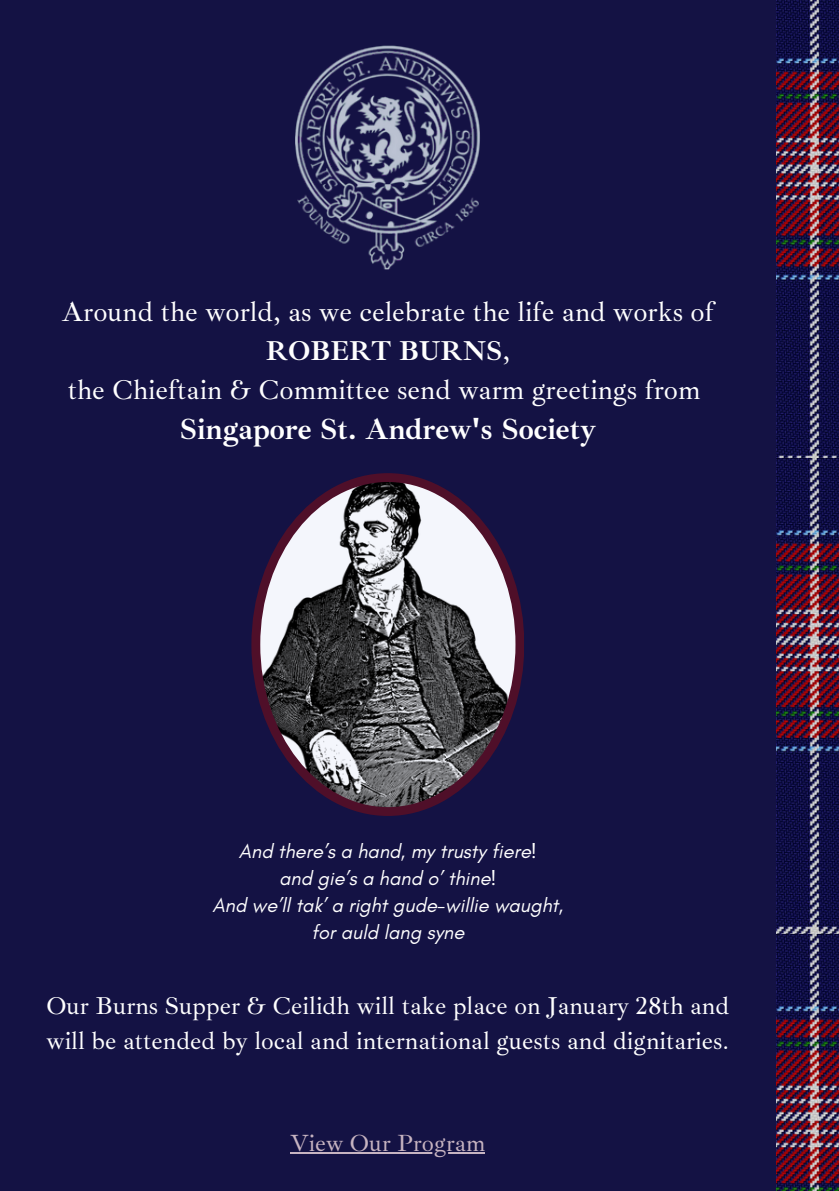
<style>
.page{position:relative;width:839px;height:1191px;background:#fff}
.page>*{position:absolute;margin:0;border:0;box-sizing:border-box;transform-origin:0 0}
.t1{font:700 30px "Ibarra Real Nova";color:#fff}
.t2{font:28px/39px "Ibarra Real Nova";color:#fff;text-align:center}
.t3{font:25px/34.6px "Ibarra Real Nova";color:#fff}
.t4{font:24px "Ibarra Real Nova";color:#c7b4c1}
.t5{font:italic 20px/27px "Glacial Indifference";color:#fff;text-align:center}
.s1{font-weight:700}
</style>
<div class="page">
<div style="left:0;top:0;width:838px;height:1191px;background:#141244"></div>
<img style="left:295px;top:46px;width:185px;height:223px">
<img style="left:776px;top:0;width:62px;height:458px">
<img style="left:776px;top:458px;width:62px;height:733px">
<svg style="left:251px;top:473px;width:273px;height:343px"></svg>
<hr style="left:290px;top:1152px;width:195px;height:2px;background:#c7b4c1">
<p class="t2" style="left:62px;top:292px;width:653px">Around the world, as we celebrate the life and works of<br><span class="s1">ROBERT BURNS</span>,<br>the Chieftain &amp; Committee send warm greetings from</p>
<p class="t1" style="left:180px;top:411px;width:417px">Singapore St. Andrew's Society</p>
<p class="t5" style="left:212px;top:838px;width:352px">And there’s a hand, my trusty fiere!<br>and gie’s a hand o’ thine!<br>And we’ll tak’ a right gude-willie waught, for auld lang syne</p>
<p class="t3" style="left:46px;top:989px;width:684px">Our Burns Supper &amp; Ceilidh will take place on January 28th and will be attended by local and international guests and dignitaries.</p>
<p class="t4" style="left:290px;top:1128px;width:196px">View Our Program</p>
</div>
